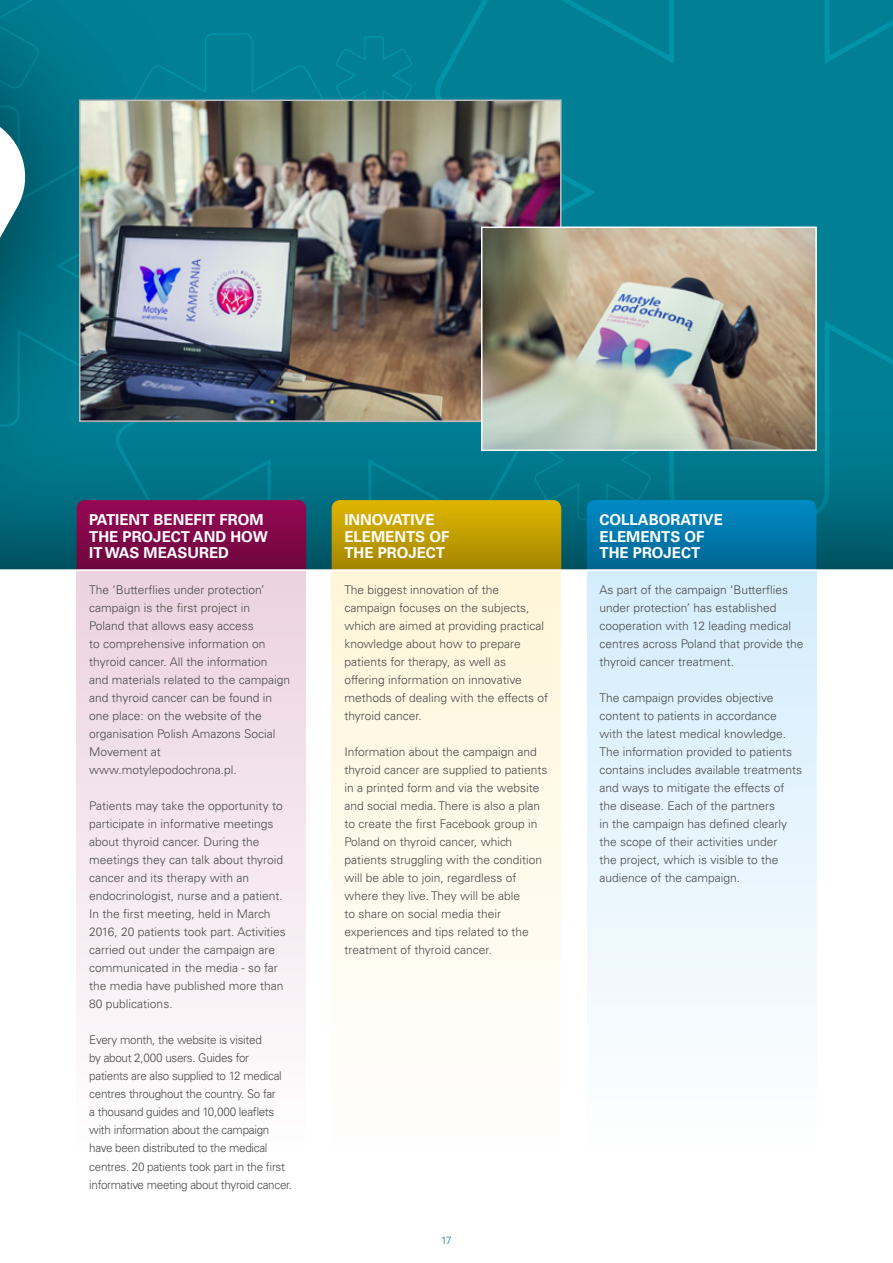
<style>
.page{position:relative;width:893px;height:1263px;background:#fff}
.page>*{position:absolute;margin:0;border:0;box-sizing:border-box;transform-origin:0 0}
.t1{font:700 15px/16.5px "Univers LT Std";color:#fff}
.t2{font:300 12px/18px "Univers LT Std";color:#4a4a49}
.t3{font:300 12px/18px "Univers LT Std";letter-spacing:-.025em;color:#4a4a49}
.t4{font:300 10.5px "Univers LT Std";color:#007f95}
</style>
<div class="page">
<img style="left:0;top:0;width:893px;height:951px">
<div style="left:77px;top:571px;width:229px;height:578px;background:linear-gradient(to bottom,#ecd2df,#fefefe)"></div>
<div style="left:332px;top:571px;width:229px;height:578px;background:linear-gradient(to bottom,#fff6d8,#fffefe)"></div>
<div style="left:587px;top:571px;width:229px;height:578px;background:linear-gradient(to bottom,#d4edfc,#fefefe)"></div>
<p class="t1" style="left:89px;top:512px;width:180px">PATIENT BENEFIT FROM<br>THE PROJECT AND HOW<br>IT WAS MEASURED</p>
<p class="t2" style="left:89px;top:581px;width:202px">The ‘Butterflies under protection’ campaign is the first project in<br>Poland that allows easy access<br>to comprehensive information on thyroid cancer. All the information<br>and materials related to the campaign and thyroid cancer can be found in one place: on the website of the organisation Polish Amazons Social<br>Movement at www.motylepodochrona.pl.</p>
<p class="t2" style="left:89px;top:797px;width:198px">Patients may take the opportunity to participate in informative meetings about thyroid cancer. During the meetings they can talk about thyroid cancer and its therapy with an endocrinologist, nurse and a patient.<br>In the first meeting, held in March 2016, 20 patients took part. Activities carried out under the campaign are communicated in the media - so far the media have published more than 80 publications.</p>
<p class="t3" style="left:89px;top:1031px;width:204px">Every month, the website is visited<br>by about 2,000 users. Guides for<br>patients are also supplied to 12 medical centres throughout the country. So far<br>a thousand guides and 10,000 leaflets with information about the campaign have been distributed to the medical centres. 20 patients took part in the first informative meeting about thyroid cancer.</p>
<p class="t1" style="left:344px;top:512px;width:107px">INNOVATIVE<br>ELEMENTS OF<br>THE PROJECT</p>
<p class="t2" style="left:344px;top:581px;width:205px">The biggest innovation of the campaign focuses on the subjects, which are aimed at providing practical knowledge about how to prepare patients for therapy, as well as offering information on innovative methods of dealing with the effects of thyroid cancer.</p>
<p class="t2" style="left:344px;top:743px;width:205px">Information about the campaign and thyroid cancer are supplied to patients in a printed form and via the website and social media. There is also a plan to create the first Facebook group in Poland on thyroid cancer, which patients struggling with the condition will be able to join, regardless of where they live. They will be able<br>to share on social media their experiences and tips related to the treatment of thyroid cancer.</p>
<p class="t1" style="left:600px;top:512px;width:125px">COLLABORATIVE<br>ELEMENTS OF<br>THE PROJECT</p>
<p class="t2" style="left:600px;top:581px;width:205px">As part of the campaign ‘Butterflies under protection’ has established cooperation with 12 leading medical centres across Poland that provide the thyroid cancer treatment.</p>
<p class="t2" style="left:600px;top:689px;width:204px">The campaign provides objective content to patients in accordance with the latest medical knowledge.<br>The information provided to patients contains includes available treatments and ways to mitigate the effects of the disease. Each of the partners<br>in the campaign has defined clearly the scope of their activities under<br>the project, which is visible to the audience of the campaign.</p>
<p class="t4" style="left:441px;top:1234px;width:12px">17</p>
</div>
